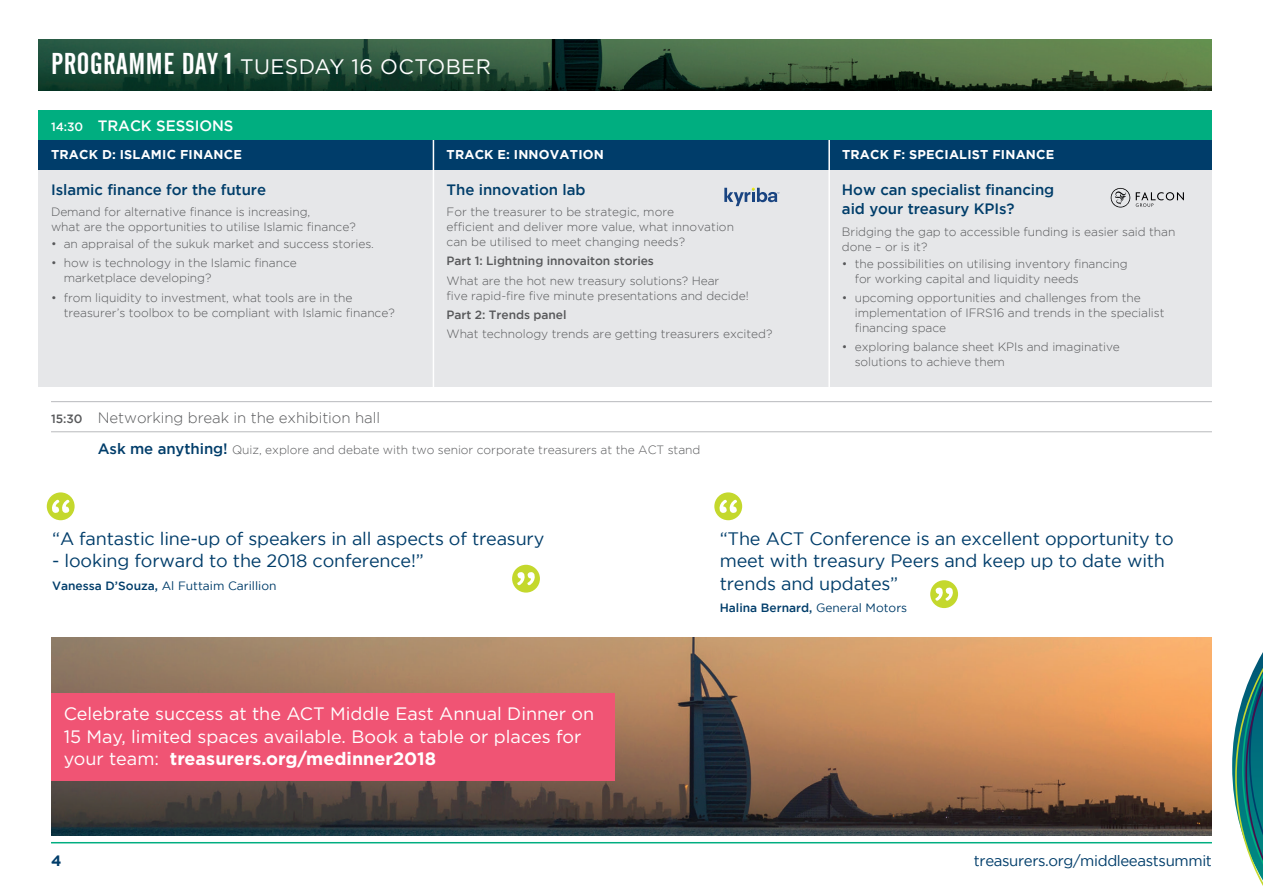
<style>
.page{position:relative;width:1263px;height:893px;background:#fff}
.page>*{position:absolute;margin:0;border:0;box-sizing:border-box;transform-origin:0 0}
.t1{font:21px "Gotham";letter-spacing:.02em;color:#fff}
.t2{font:18px/22.5px "Gotham";letter-spacing:-.01em;color:#003d6a}
.t3{font:18px/22.5px "Gotham";color:#fff}
.t4{font:500 15px/19.5px "Gotham";letter-spacing:-.005em;color:#003d6a}
.t5{font:300 15px "Gotham";letter-spacing:-.005em;color:#57585a}
.t6{font:15px "Gotham";letter-spacing:-.025em;color:#003d6a}
.t7{font:500 15px "Gotham";letter-spacing:-.005em;color:#fff}
.t8{font:700 15px "Gotham";color:#003d6a}
.t9{font:700 12.75px "Gotham";letter-spacing:.015em;color:#fff}
.t10{font:300 12px/15px "Gotham";letter-spacing:-.005em;color:#57585a}
.t11{font:500 12px "Gotham";letter-spacing:-.005em;color:#57585a}
.t12{font:12px "Gotham";color:#003d6a}
.t13{font:500 12px "Gotham";color:#003d6a}
.s1{font-family:"Alternate Gothic No 2 BT";font-size:30px}
.s2{font-size:12px}
.s3{font-weight:500;font-size:12px}
.s4{font-weight:500;font-size:15px;color:#003d6a}
.s5{font-weight:500}
.s6{font-weight:700}
.s7{font-weight:400}
</style>
<div class="page">
<img style="left:38px;top:39px;width:1174px;height:51px">
<div style="left:38px;top:170px;width:1174px;height:217px;background:#e6e7e9"></div>
<div style="left:38px;top:140px;width:1174px;height:30px;background:#003d6a"></div>
<hr style="left:433px;top:136px;width:1px;height:270px;background:#fff">
<hr style="left:828px;top:127px;width:2px;height:270px;background:#fff">
<div style="left:38px;top:111px;width:1174px;height:29px;background:#00ae80"></div>
<svg style="left:724px;top:188px;width:55px;height:18px"></svg>
<svg style="left:1111px;top:188px;width:19px;height:19px"></svg>
<svg style="left:1136px;top:192px;width:48px;height:15px"></svg>
<hr style="left:51px;top:401px;width:1161px;height:1px;background:#bcbdc0">
<hr style="left:51px;top:431px;width:1161px;height:1px;background:#bcbdc0">
<img style="left:51px;top:638px;width:1161px;height:198px">
<svg style="left:1232px;top:652px;width:31px;height:234px"></svg>
<div style="left:51px;top:693px;width:563px;height:87px;background:#f05474"></div>
<div style="left:47px;top:492px;width:28px;height:28px;background:#c4d82d;border-radius:50%"></div>
<svg style="left:52px;top:499px;width:18px;height:14px"></svg>
<div style="left:714px;top:492px;width:28px;height:28px;background:#c4d82d;border-radius:50%"></div>
<svg style="left:719px;top:499px;width:18px;height:14px"></svg>
<div style="left:512px;top:565px;width:28px;height:28px;background:#c4d82d;border-radius:50%"></div>
<svg style="left:517px;top:572px;width:18px;height:13px"></svg>
<div style="left:930px;top:580px;width:28px;height:28px;background:#c4d82d;border-radius:50%"></div>
<svg style="left:935px;top:587px;width:18px;height:14px"></svg>
<hr style="left:51px;top:842px;width:1161px;height:1px;background:#00ae80">
<h1 class="t1" style="left:51px;top:53px;width:441px"><span class="s1">PROGRAMME DAY 1</span> TUESDAY 16 OCTOBER</h1>
<p class="t7" style="left:51px;top:117px;width:184px"><span class="s2">14:30</span> TRACK SESSIONS</p>
<p class="t9" style="left:51px;top:147px;width:192px">TRACK D: ISLAMIC FINANCE</p>
<p class="t9" style="left:447px;top:147px;width:159px">TRACK E: INNOVATION</p>
<p class="t9" style="left:842px;top:147px;width:214px">TRACK F: SPECIALIST FINANCE</p>
<p class="t4" style="left:51px;top:179px;width:217px">Islamic finance for the future</p>
<p class="t10" style="left:51px;top:204px;width:306px">Demand for alternative finance is increasing,<br>what are the opportunities to utilise Islamic finance?</p>
<p class="t10" style="left:51px;top:236px;width:324px">• an appraisal of the sukuk market and success stories.</p>
<p class="t10" style="left:64px;top:255px;width:235px;text-indent:-13px">• how is technology in the Islamic finance marketplace developing?</p>
<p class="t10" style="left:64px;top:290px;width:332px;text-indent:-13px">• from liquidity to investment, what tools are in the treasurer’s toolbox to be compliant with Islamic finance?</p>
<p class="t4" style="left:446px;top:179px;width:141px">The innovation lab</p>
<p class="t10" style="left:446px;top:204px;width:289px">For the treasurer to be strategic, more<br>efficient and deliver more value, what innovation can be utilised to meet changing needs?</p>
<p class="t11" style="left:446px;top:254px;width:209px">Part 1: Lightning innovaiton stories</p>
<p class="t10" style="left:446px;top:273px;width:304px">What are the hot new treasury solutions? Hear<br>five rapid-fire five minute presentations and decide!</p>
<p class="t11" style="left:446px;top:308px;width:121px">Part 2: Trends panel</p>
<p class="t10" style="left:446px;top:326px;width:327px">What technology trends are getting treasurers excited?</p>
<p class="t5" style="left:51px;top:410px;width:331px"><span class="s3">15:30</span> Networking break in the exhibition hall</p>
<p class="t10" style="left:98px;top:442px;width:604px"><span class="s4">Ask me anything!</span> Quiz, explore and debate with two senior corporate treasurers at the ACT stand</p>
<p class="t4" style="left:842px;top:179px;width:214px">How can specialist financing aid your treasury KPIs?</p>
<p class="t10" style="left:842px;top:224px;width:335px">Bridging the gap to accessible funding is easier said than done – or is it?</p>
<p class="t10" style="left:855px;top:256px;width:274px;text-indent:-13px">• the possibilities on utilising inventory financing for working capital and liquidity needs</p>
<p class="t10" style="left:855px;top:290px;width:311px;text-indent:-13px">• upcoming opportunities and challenges from the implementation of IFRS16 and trends in the specialist financing space</p>
<p class="t10" style="left:855px;top:339px;width:267px;text-indent:-13px">• exploring balance sheet KPIs and imaginative solutions to achieve them</p>
<h2 class="t2" style="left:52px;top:527px;width:494px">“A fantastic line-up of speakers in all aspects of treasury</h2>
<h2 class="t2" style="left:52px;top:549px;width:373px">- looking forward to the 2018 conference!”</h2>
<p class="t12" style="left:52px;top:579px;width:226px"><span class="s5">Vanessa D’Souza,</span> Al Futtaim Carillion</p>
<h2 class="t3" style="left:64px;top:702px;width:532px">Celebrate success at the ACT Middle East Annual Dinner on<br>15 May, limited spaces available. Book a table or places for your team: <span class="s6">treasurers.org/medinner2018</span></h2>
<h2 class="t2" style="left:720px;top:527px;width:455px">“The ACT Conference is an excellent opportunity to meet with treasury Peers and keep up to date with trends and updates”</h2>
<p class="t13" style="left:720px;top:601px;width:189px">Halina Bernard, <span class="s7">General Motors</span></p>
<p class="t8" style="left:51px;top:852px;width:12px">4</p>
<p class="t6" style="left:974px;top:852px;width:239px">treasurers.org/middleeastsummit</p>
</div>
